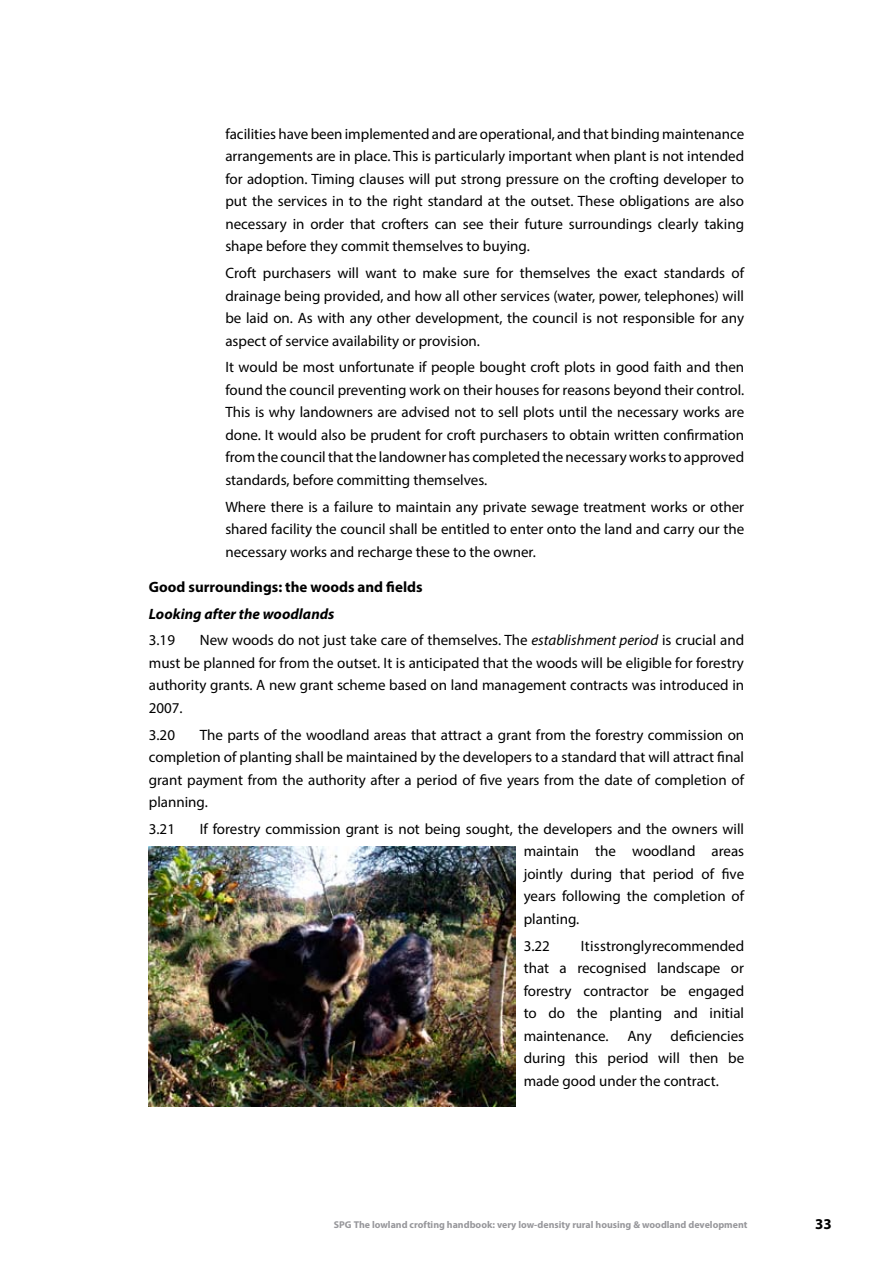
<style>
.page{position:relative;width:893px;height:1263px;background:#fff}
.page>*{position:absolute;margin:0;border:0;box-sizing:border-box;transform-origin:0 0}
.t1{font:15px/22.5px "Myriad Pro";color:#000;text-align:justify}
.t2{font:700 15px "Myriad Pro";color:#000}
.t3{font:italic 700 15px "Myriad Pro";color:#000}
.t4{font:700 9.9px "Myriad Pro";color:#97979b}
.s1{font-style:italic}
</style>
<div class="page">
<img style="left:149px;top:847px;width:366px;height:259px">
<p class="t1" style="left:225px;top:122px;width:520px">facilities have been implemented and are operational, and that binding maintenance arrangements are in place. This is particularly important when plant is not intended for adoption. Timing clauses will put strong pressure on the crofting developer to put the services in to the right standard at the outset. These obligations are also necessary in order that crofters can see their future surroundings clearly taking shape before they commit themselves to buying.</p>
<p class="t1" style="left:225px;top:262px;width:520px">Croft purchasers will want to make sure for themselves the exact standards of drainage being provided, and how all other services (water, power, telephones) will be laid on. As with any other development, the council is not responsible for any aspect of service availability or provision.</p>
<p class="t1" style="left:225px;top:356px;width:520px">It would be most unfortunate if people bought croft plots in good faith and then found the council preventing work on their houses for reasons beyond their control.<br>This is why landowners are advised not to sell plots until the necessary works are done. It would also be prudent for croft purchasers to obtain written confirmation from the council that the landowner has completed the necessary works to approved standards, before committing themselves.</p>
<p class="t1" style="left:225px;top:495px;width:520px">Where there is a failure to maintain any private sewage treatment works or other shared facility the council shall be entitled to enter onto the land and carry our the necessary works and recharge these to the owner.</p>
<p class="t2" style="left:149px;top:577px;width:275px">Good surroundings: the woods and fields</p>
<p class="t3" style="left:149px;top:604px;width:187px">Looking after the woodlands</p>
<p class="t1" style="left:149px;top:629px;width:28px">3.19</p>
<p class="t1" style="left:149px;top:629px;width:597px;text-indent:51px">New woods do not just take care of themselves. The <span class="s1">establishment period</span> is crucial and must be planned for from the outset. It is anticipated that the woods will be eligible for forestry authority grants. A new grant scheme based on land management contracts was introduced in 2007.</p>
<p class="t1" style="left:149px;top:723px;width:28px">3.20</p>
<p class="t1" style="left:149px;top:723px;width:597px;text-indent:51px">The parts of the woodland areas that attract a grant from the forestry commission on completion of planting shall be maintained by the developers to a standard that will attract final grant payment from the authority after a period of five years from the date of completion of planning.</p>
<p class="t1" style="left:149px;top:817px;width:28px">3.21</p>
<p class="t1" style="left:524px;top:817px;width:222px;text-indent:-324px">If forestry commission grant is not being sought, the developers and the owners will maintain the woodland areas jointly during that period of five years following the completion of planting.</p>
<p class="t1" style="left:524px;top:934px;width:28px">3.22</p>
<p class="t1" style="left:524px;top:934px;width:222px;text-indent:57px">It is strongly recommended that a recognised landscape or forestry contractor be engaged to do the planting and initial maintenance.</p>
<p class="t1" style="left:524px;top:1024px;width:222px;text-indent:147px">deficiencies during this period will then be made good under the contract.</p>
<p class="t1" style="left:627px;top:1024px;width:26px">Any</p>
<p class="t4" style="left:334px;top:1218px;width:415px">SPG The lowland crofting handbook: very low-density rural housing &amp; woodland development</p>
<p class="t2" style="left:815px;top:1214px;width:18px">33</p>
</div>
